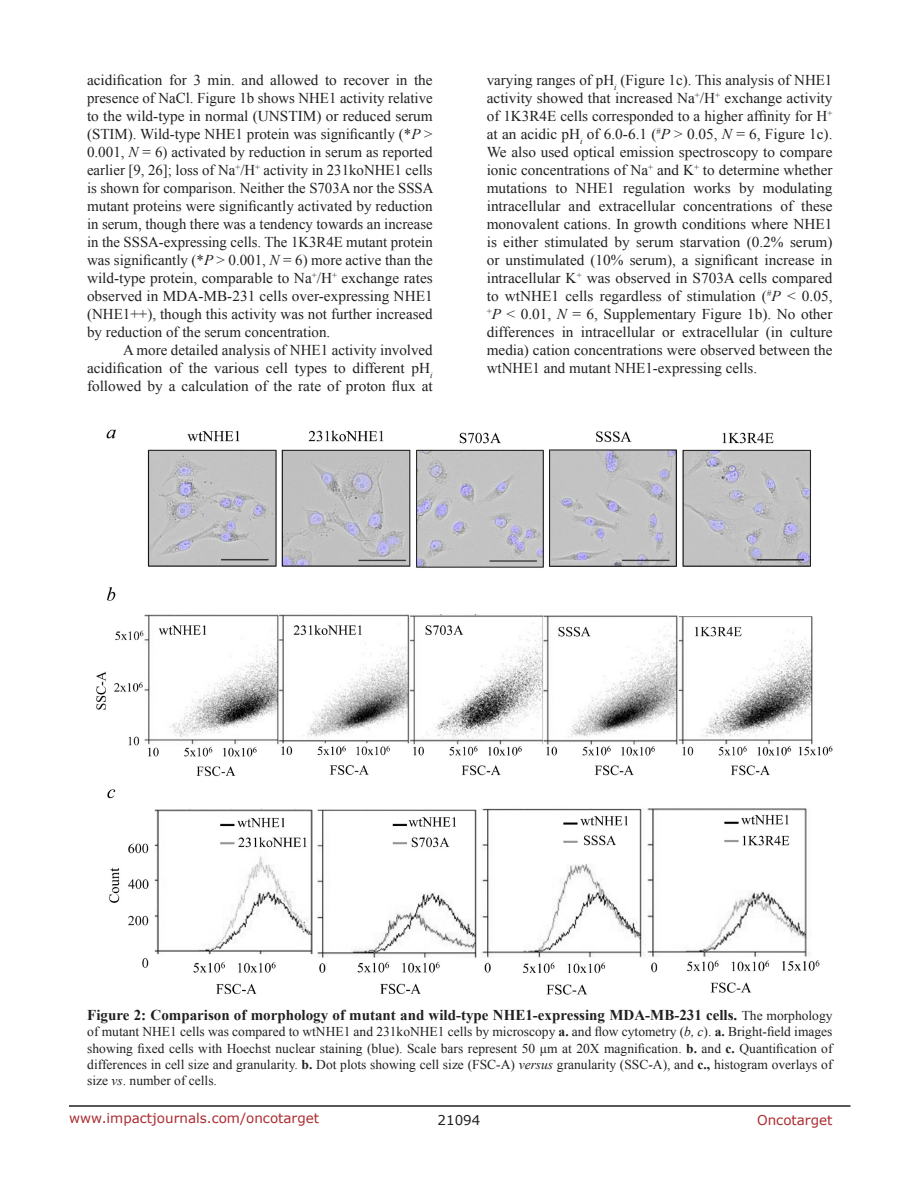
<style>
.page{position:relative;width:918px;height:1188px;background:#fff}
.page>*{position:absolute;margin:0;border:0;box-sizing:border-box;transform-origin:0 0}
.BodyText{font:15px/18px "Times New Roman";color:#221f22;text-align:justify}
.FigureText{font:700 15px "Times New Roman";color:#221f22}
.FigureText-2{font:13.5px/16.2px "Times New Roman";color:#221f22;text-align:justify}
.t1{font:13.5px "Verdana";color:#ac2b31}
.t2{font:13.5px "Verdana";color:#221f22}
.s1{font-style:italic}
.s2{font-weight:400;font-size:13.5px}
.s3{font-weight:700}
</style>
<div class="page">
<hr style="left:69px;top:1105px;width:781px;height:2px;background:#231f20">
<img style="left:96px;top:429px;width:736px;height:566px">
<p class="BodyText" style="left:87px;top:71px;width:348px">acidification for 3 min. and allowed to recover in the presence of NaCl. Figure 1b shows NHE1 activity relative to the wild-type in normal (UNSTIM) or reduced serum (STIM). Wild-type NHE1 protein was significantly (*<span class="s1">P</span> &gt; 0.001, <span class="s1">N</span> = 6) activated by reduction in serum as reported earlier [9, 26]; loss of Na<sup>+</sup>/H<sup>+</sup> activity in 231koNHE1 cells is shown for comparison. Neither the S703A nor the SSSA mutant proteins were significantly activated by reduction in serum, though there was a tendency towards an increase in the SSSA-expressing cells. The 1K3R4E mutant protein was significantly (*<span class="s1">P</span> &gt; 0.001, <span class="s1">N</span> = 6) more active than the wild-type protein, comparable to Na<sup>+</sup>/H<sup>+</sup> exchange rates observed in MDA-MB-231 cells over-expressing NHE1 (NHE1++), though this activity was not further increased by reduction of the serum concentration.</p>
<p class="BodyText" style="left:87px;top:341px;width:347px;text-indent:36px">A more detailed analysis of NHE1 activity involved acidification of the various cell types to different pH<sub>i </sub>followed by a calculation of the rate of proton flux at</p>
<p class="BodyText" style="left:487px;top:71px;width:347px">varying ranges of pH<sub>i</sub> (Figure 1c). This analysis of NHE1 activity showed that increased Na<sup>+</sup>/H<sup>+</sup> exchange activity of 1K3R4E cells corresponded to a higher affinity for H<sup>+ </sup>at an acidic pH<sub>i</sub> of 6.0-6.1 (<sup>#</sup><span class="s1">P</span> &gt; 0.05, <span class="s1">N</span> = 6, Figure 1c).<br>We also used optical emission spectroscopy to compare ionic concentrations of Na<sup>+</sup> and K<sup>+</sup> to determine whether mutations to NHE1 regulation works by modulating intracellular and extracellular concentrations of these monovalent cations. In growth conditions where NHE1 is either stimulated by serum starvation (0.2% serum) or unstimulated (10% serum), a significant increase in intracellular K<sup>+</sup> was observed in S703A cells compared to wtNHE1 cells regardless of stimulation (<sup>#</sup><span class="s1">P</span> &lt; 0.05, <sup>+</sup><span class="s1">P</span> &lt; 0.01, <span class="s1">N</span> = 6, Supplementary Figure 1b). No other differences in intracellular or extracellular (in culture media) cation concentrations were observed between the wtNHE1 and mutant NHE1-expressing cells.</p>
<p class="FigureText" style="left:87px;top:1005px;width:747px">Figure 2: Comparison of morphology of mutant and wild-type NHE1-expressing MDA-MB-231 cells. <span class="s2">The morphology</span></p>
<p class="FigureText-2" style="left:87px;top:1024px;width:747px">of mutant NHE1 cells was compared to wtNHE1 and 231koNHE1 cells by microscopy <span class="s3">a.</span> and flow cytometry (<span class="s1">b, c</span>). <span class="s3">a.</span> Bright-field images showing fixed cells with Hoechst nuclear staining (blue). Scale bars represent 50 μm at 20X magnification. <span class="s3">b.</span> and <span class="s3">c.</span> Quantification of differences in cell size and granularity. <span class="s3">b.</span> Dot plots showing cell size (FSC-A) <span class="s1">versus</span> granularity (SSC-A), and <span class="s3">c.,</span> histogram overlays of size <span class="s1">vs</span>. number of cells.</p>
<p class="t1" style="left:69px;top:1109px;width:252px">www.impactjournals.com/oncotarget</p>
<p class="t2" style="left:438px;top:1111px;width:44px">21094</p>
<p class="t1" style="left:757px;top:1111px;width:77px">Oncotarget</p>
</div>
